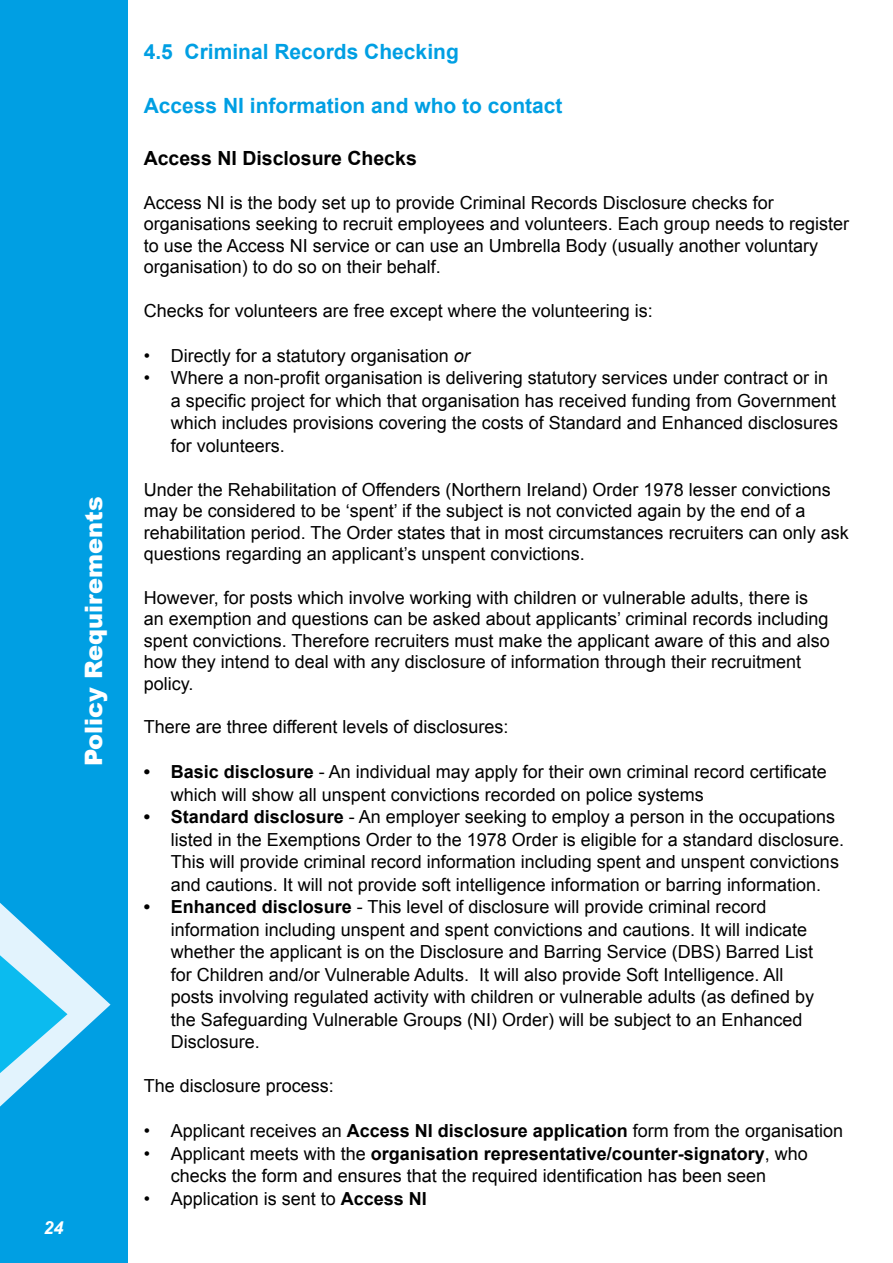
<style>
.page{position:relative;width:893px;height:1263px;background:#fff}
.page>*{position:absolute;margin:0;border:0;box-sizing:border-box;transform-origin:0 0}
.t1{font:900 24px "Arial";color:#fff}
.t2{font:700 21px "Arial";color:#009fe3}
.t3{font:700 19.5px "Arial";color:#000}
.t4{font:18px/22.5px "Arial";color:#000}
.t5{font:italic 700 18px "Arial";color:#fff}
.s1{font-style:italic}
.s2{font-weight:700}
</style>
<div class="page">
<div style="left:0;top:0;width:128px;height:1263px;background:#009fe3"></div>
<svg style="left:0;top:903px;width:111px;height:203px"></svg>
<h1 class="t1" style="left:76px;top:766px;width:271px;rotate:-90deg">Policy Requirements</h1>
<p class="t5" style="left:44px;top:1215px;width:22px">24</p>
<p class="t2" style="left:144px;top:38px;width:317px">4.5 Criminal Records Checking</p>
<p class="t2" style="left:144px;top:92px;width:420px">Access NI information and who to contact</p>
<p class="t3" style="left:144px;top:146px;width:275px">Access NI Disclosure Checks</p>
<p class="t4" style="left:144px;top:192px;width:707px;line-height:21.6px">Access NI is the body set up to provide Criminal Records Disclosure checks for organisations seeking to recruit employees and volunteers. Each group needs to register to use the Access NI service or can use an Umbrella Body (usually another voluntary organisation) to do so on their behalf.</p>
<p class="t4" style="left:144px;top:299px;width:511px">Checks for volunteers are free except where the volunteering is:</p>
<p class="t4" style="left:144px;top:344px;width:328px">• Directly for a statutory organisation <span class="s1">or</span></p>
<p class="t4" style="left:171px;top:367px;width:669px;text-indent:-27px">• Where a non-profit organisation is delivering statutory services under contract or in a specific project for which that organisation has received funding from Government which includes provisions covering the costs of Standard and Enhanced disclosures for volunteers.</p>
<p class="t4" style="left:144px;top:479px;width:706px;line-height:21.6px">Under the Rehabilitation of Offenders (Northern Ireland) Order 1978 lesser convictions may be considered to be ‘spent’ if the subject is not convicted again by the end of a rehabilitation period. The Order states that in most circumstances recruiters can only ask questions regarding an applicant’s unspent convictions.</p>
<p class="t4" style="left:144px;top:587px;width:687px;line-height:21.6px">However, for posts which involve working with children or vulnerable adults, there is an exemption and questions can be asked about applicants’ criminal records including spent convictions. Therefore recruiters must make the applicant aware of this and also how they intend to deal with any disclosure of information through their recruitment policy.</p>
<p class="t4" style="left:144px;top:716px;width:366px">There are three different levels of disclosures:</p>
<p class="t4" style="left:171px;top:761px;width:658px;text-indent:-27px"><span class="s2">• Basic disclosure</span> - An individual may apply for their own criminal record certificate which will show all unspent convictions recorded on police systems</p>
<p class="t4" style="left:171px;top:806px;width:675px;text-indent:-27px"><span class="s2">• Standard disclosure</span> - An employer seeking to employ a person in the occupations listed in the Exemptions Order to the 1978 Order is eligible for a standard disclosure.<br>This will provide criminal record information including spent and unspent convictions and cautions. It will not provide soft intelligence information or barring information.</p>
<p class="t4" style="left:171px;top:896px;width:645px;text-indent:-27px"><span class="s2">• Enhanced disclosure</span> - This level of disclosure will provide criminal record information including unspent and spent convictions and cautions. It will indicate whether the applicant is on the Disclosure and Barring Service (DBS) Barred List for Children and/or Vulnerable Adults. It will also provide Soft Intelligence. All posts involving regulated activity with children or vulnerable adults (as defined by the Safeguarding Vulnerable Groups (NI) Order) will be subject to an Enhanced Disclosure.</p>
<p class="t4" style="left:144px;top:1075px;width:192px">The disclosure process:</p>
<p class="t4" style="left:144px;top:1120px;width:701px">• Applicant receives an <span class="s2">Access NI disclosure application</span> form from the organisation</p>
<p class="t4" style="left:171px;top:1142px;width:639px;text-indent:-27px">• Applicant meets with the <span class="s2">organisation representative/counter-signatory</span>, who checks the form and ensures that the required identification has been seen</p>
<p class="t4" style="left:144px;top:1187px;width:285px">• Application is sent to <span class="s2">Access NI</span></p>
</div>
